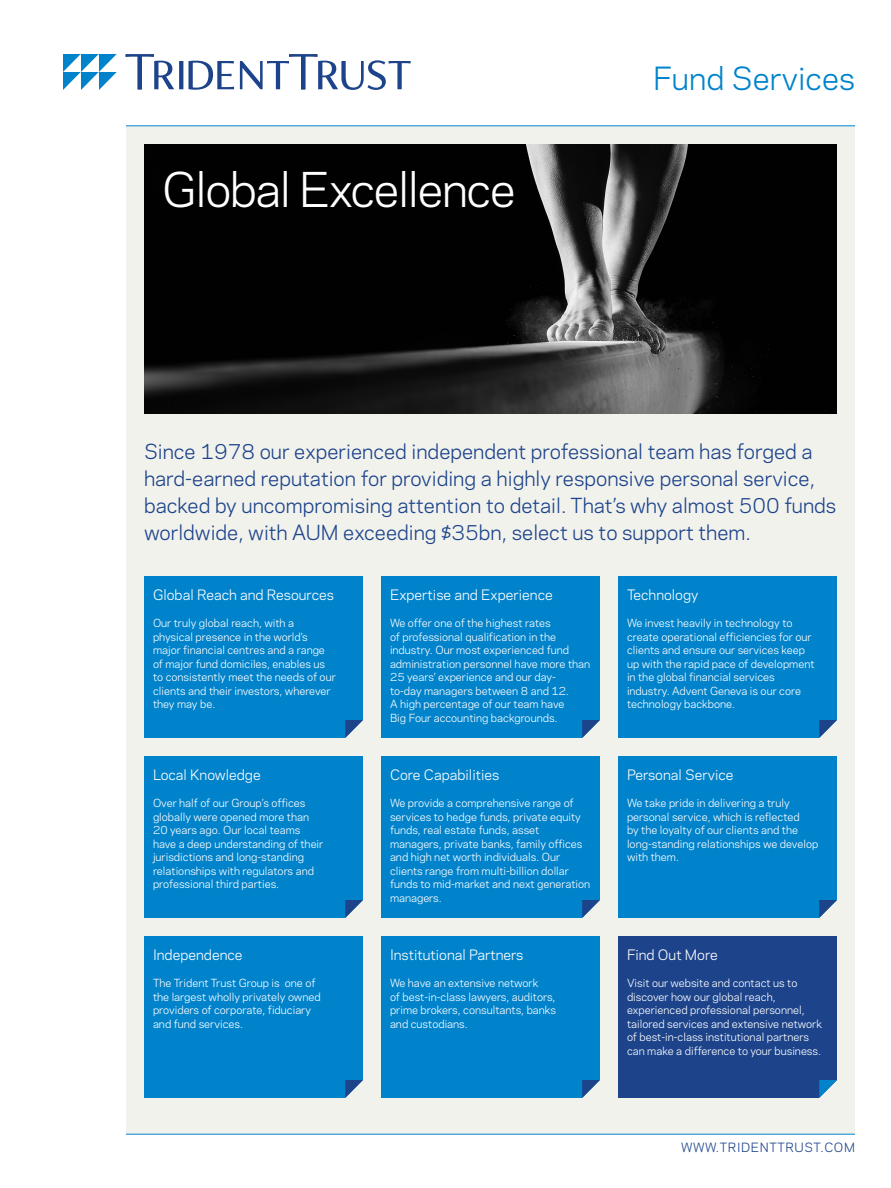
<style>
.page{position:relative;width:891px;height:1188px;background:#fff}
.page>*{position:absolute;margin:0;border:0;box-sizing:border-box;transform-origin:0 0}
.Sheet_Header_-_White{font:45px "Polaris";letter-spacing:-.03em;color:#fff}
.Page_Header{font:30px "Polaris";color:#0083cb}
.Intro_Text{font:19.5px/27px "Polaris";color:#1d448b}
.Section_Heads{font:13.5px "Polaris";color:#fff}
.URL{font:12px "Polaris";letter-spacing:.05em;color:#1d448b}
.Section_Text{font:10.5px/13.5px "Polaris";color:#fff}
</style>
<div class="page">
<div style="left:126px;top:126px;width:729px;height:1008px;background:#f2f2ed"></div>
<hr style="left:126px;top:126px;width:729px;height:1px;background:#0083cb">
<hr style="left:126px;top:1134px;width:729px;height:1px;background:#0083cb">
<img style="left:144px;top:144px;width:693px;height:270px">
<svg style="left:126px;top:54px;width:285px;height:36px"></svg>
<svg style="left:63px;top:54px;width:54px;height:36px"></svg>
<div style="left:144px;top:576px;width:219px;height:162px;background:#0083cb"></div>
<div style="left:144px;top:756px;width:219px;height:162px;background:#0083cb"></div>
<div style="left:144px;top:936px;width:219px;height:162px;background:#0083cb"></div>
<div style="left:381px;top:576px;width:219px;height:162px;background:#0083cb"></div>
<div style="left:381px;top:756px;width:219px;height:162px;background:#0083cb"></div>
<div style="left:381px;top:936px;width:219px;height:162px;background:#0083cb"></div>
<div style="left:618px;top:576px;width:219px;height:162px;background:#0083cb"></div>
<div style="left:618px;top:756px;width:219px;height:162px;background:#0083cb"></div>
<div style="left:618px;top:936px;width:219px;height:162px;background:#1d448b"></div>
<p class="Sheet_Header_-_White" style="left:162px;top:156px;width:355px">Global Excellence</p>
<p class="Page_Header" style="left:653px;top:56px;width:203px">Fund Services</p>
<p class="Intro_Text" style="left:144px;top:437px;width:694px">Since 1978 our experienced independent professional team has forged a hard-earned reputation for providing a highly responsive personal service, backed by uncompromising attention to detail. That’s why almost 500 funds worldwide, with AUM exceeding $35bn, select us to support them.</p>
<p class="Section_Heads" style="left:153px;top:585px;width:182px">Global Reach and Resources</p>
<p class="Section_Text" style="left:153px;top:616px;width:184px">Our truly global reach, with a physical presence in the world’s major financial centres and a range of major fund domiciles, enables us to consistently meet the needs of our clients and their investors, wherever they may be.</p>
<p class="Section_Heads" style="left:153px;top:765px;width:109px">Local Knowledge</p>
<p class="Section_Text" style="left:153px;top:796px;width:172px">Over half of our Group’s offices globally were opened more than<br>20 years ago. Our local teams have a deep understanding of their jurisdictions and long-standing relationships with regulators and professional third parties.</p>
<p class="Section_Heads" style="left:153px;top:945px;width:91px">Independence</p>
<p class="Section_Text" style="left:153px;top:976px;width:169px">The Trident Trust Group is one of the largest wholly privately owned providers of corporate, fiduciary and fund services.</p>
<p class="Section_Heads" style="left:390px;top:585px;width:164px">Expertise and Experience</p>
<p class="Section_Text" style="left:390px;top:616px;width:202px">We offer one of the highest rates<br>of professional qualification in the industry. Our most experienced fund administration personnel have more than 25 years’ experience and our day&shy;to-day managers between 8 and 12.<br>A high percentage of our team have<br>Big Four accounting backgrounds.</p>
<p class="Section_Heads" style="left:390px;top:765px;width:111px">Core Capabilities</p>
<p class="Section_Text" style="left:390px;top:796px;width:202px">We provide a comprehensive range of services to hedge funds, private equity funds, real estate funds, asset managers, private banks, family offices and high net worth individuals. Our clients range from multi-billion dollar funds to mid-market and next generation managers.</p>
<p class="Section_Heads" style="left:390px;top:945px;width:135px">Institutional Partners</p>
<p class="Section_Text" style="left:390px;top:976px;width:167px">We have an extensive network<br>of best-in-class lawyers, auditors, prime brokers, consultants, banks and custodians.</p>
<p class="Section_Heads" style="left:627px;top:585px;width:73px">Technology</p>
<p class="Section_Text" style="left:627px;top:616px;width:189px">We invest heavily in technology to create operational efficiencies for our clients and ensure our services keep up with the rapid pace of development in the global financial services industry. Advent Geneva is our core technology backbone.</p>
<p class="Section_Heads" style="left:627px;top:765px;width:108px">Personal Service</p>
<p class="Section_Text" style="left:627px;top:796px;width:193px">We take pride in delivering a truly personal service, which is reflected<br>by the loyalty of our clients and the long-standing relationships we develop with them.</p>
<p class="Section_Heads" style="left:627px;top:945px;width:92px">Find Out More</p>
<p class="Section_Text" style="left:627px;top:976px;width:196px">Visit our website and contact us to discover how our global reach, experienced professional personnel, tailored services and extensive network of best-in-class institutional partners can make a difference to your business.</p>
<p class="URL" style="left:681px;top:1138px;width:175px">WWW.TRIDENTTRUST.COM</p>
</div>
